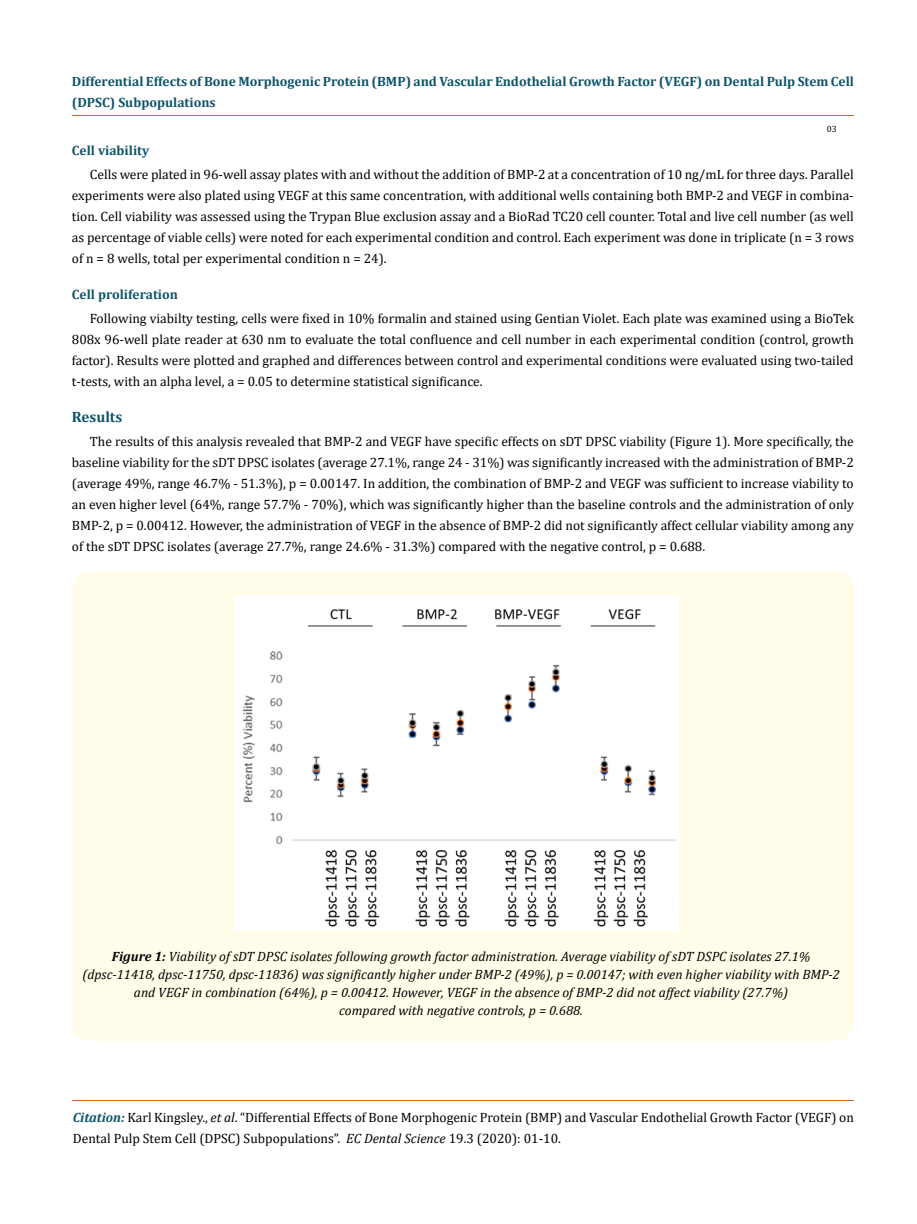
<style>
.page{position:relative;width:917px;height:1224px;background:#fff}
.page>*{position:absolute;margin:0;border:0;box-sizing:border-box;transform-origin:0 0}
.t1{font:700 15px "Cambria";color:#0e546a}
.t2{font:13.5px/21px "Cambria";color:#000;text-align:justify}
.t3{font:italic 13.5px/18px "Cambria";color:#000;text-align:center}
.t4{font:700 13.5px/21px "Cambria";color:#0e546a}
.t5{font:9px "Cambria";color:#000}
.s1{font-weight:700}
.s2{font-weight:700;font-style:italic;color:#0e546a}
.s3{font-style:italic}
</style>
<div class="page">
<hr style="left:72px;top:115px;width:781px;height:1px;background:#e05d1a">
<hr style="left:72px;top:1101px;width:781px;height:1px;background:#e05d1a">
<div style="left:72px;top:571px;width:782px;height:470px;background:#fffde9;border-radius:18px"></div>
<img style="left:236px;top:595px;width:442px;height:335px">
<p class="t4" style="left:72px;top:71px;width:783px">Differential Effects of Bone Morphogenic Protein (BMP) and Vascular Endothelial Growth Factor (VEGF) on Dental Pulp Stem Cell (DPSC) Subpopulations</p>
<p class="t5" style="left:826px;top:123px;width:11px">03</p>
<p class="t4" style="left:72px;top:140px;width:79px">Cell viability</p>
<p class="t2" style="left:72px;top:164px;width:783px;text-indent:18px">Cells were plated in 96-well assay plates with and without the addition of BMP-2 at a concentration of 10 ng/mL for three days. Parallel experiments were also plated using VEGF at this same concentration, with additional wells containing both BMP-2 and VEGF in combina&shy;tion. Cell viability was assessed using the Trypan Blue exclusion assay and a BioRad TC20 cell counter. Total and live cell number (as well as percentage of viable cells) were noted for each experimental condition and control. Each experiment was done in triplicate (n = 3 rows of n = 8 wells, total per experimental condition n = 24).</p>
<p class="t4" style="left:72px;top:284px;width:108px">Cell proliferation</p>
<p class="t2" style="left:72px;top:308px;width:783px;text-indent:18px">Following viabilty testing, cells were fixed in 10% formalin and stained using Gentian Violet. Each plate was examined using a BioTek 808x 96-well plate reader at 630 nm to evaluate the total confluence and cell number in each experimental condition (control, growth factor). Results were plotted and graphed and differences between control and experimental conditions were evaluated using two-tailed t-tests, with an alpha level, a = 0.05 to determine statistical significance.</p>
<p class="t1" style="left:72px;top:406px;width:52px">Results</p>
<p class="t2" style="left:72px;top:431px;width:783px;text-indent:18px">The results of this analysis revealed that BMP-2 and VEGF have specific effects on sDT DPSC viability (Figure 1). More specifically, the baseline viability for the sDT DPSC isolates (average 27.1%, range 24 - 31%) was significantly increased with the administration of BMP-2 (average 49%, range 46.7% - 51.3%), p = 0.00147. In addition, the combination of BMP-2 and VEGF was sufficient to increase viability to an even higher level (64%, range 57.7% - 70%), which was significantly higher than the baseline controls and the administration of only BMP-2, p = 0.00412. However, the administration of VEGF in the absence of BMP-2 did not significantly affect cellular viability among any of the sDT DPSC isolates (average 27.7%, range 24.6% - 31.3%) compared with the negative control, p = 0.688.</p>
<p class="t3" style="left:82px;top:947px;width:758px"><span class="s1">Figure 1:</span> Viability of sDT DPSC isolates following growth factor administration. Average viability of sDT DSPC isolates 27.1% (dpsc-11418, dpsc-11750, dpsc-11836) was significantly higher under BMP-2 (49%), p = 0.00147; with even higher viability with BMP-2 and VEGF in combination (64%), p = 0.00412. However, VEGF in the absence of BMP-2 did not affect viability (27.7%)<br>compared with negative controls, p = 0.688.</p>
<p class="t2" style="left:73px;top:1107px;width:782px"><span class="s2">Citation:</span> Karl Kingsley., <span class="s3">et al</span>. “Differential Effects of Bone Morphogenic Protein (BMP) and Vascular Endothelial Growth Factor (VEGF) on<br>Dental Pulp Stem Cell (DPSC) Subpopulations”. <span class="s3">EC Dental Science</span> 19.3 (2020): 01-10.</p>
</div>
